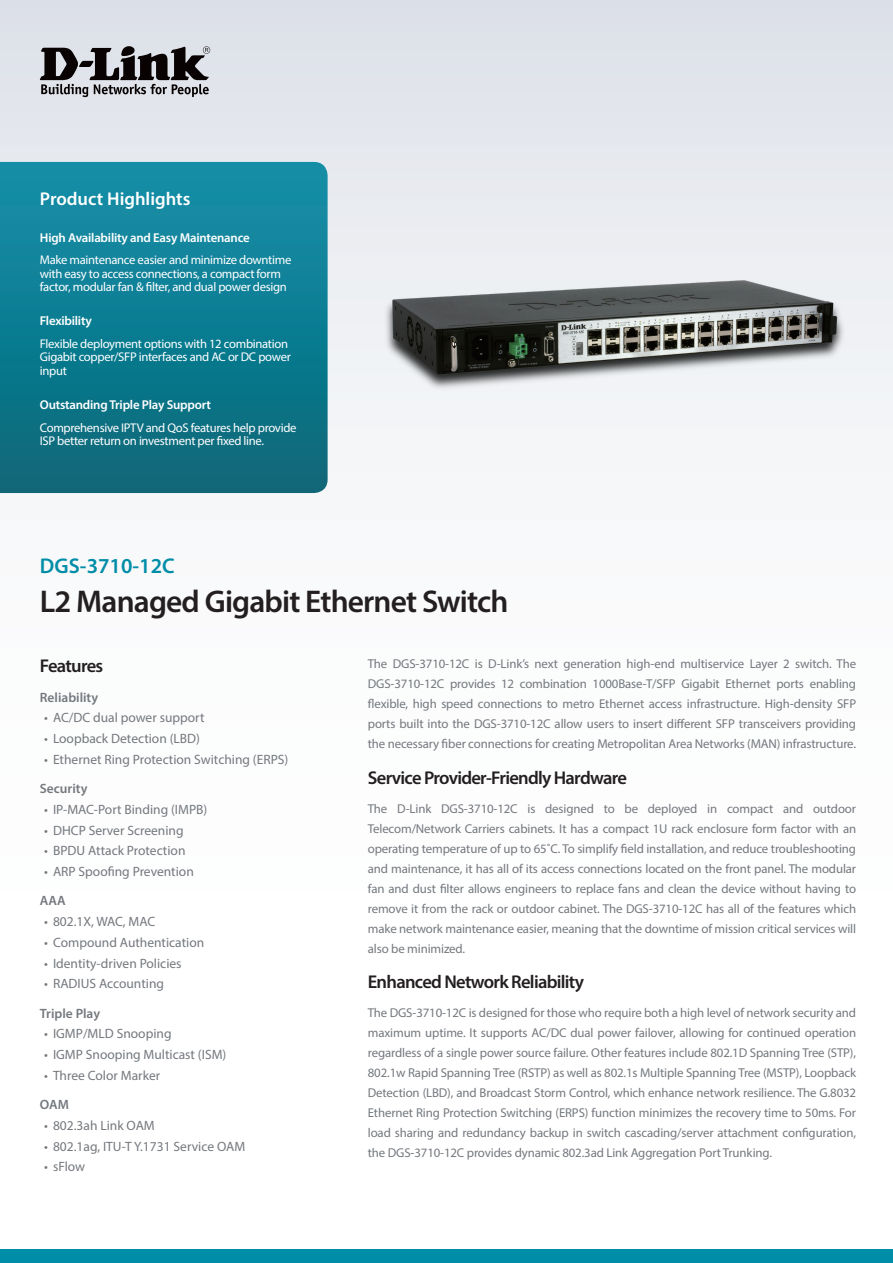
<style>
.page{position:relative;width:893px;height:1263px;background:#fff}
.page>*{position:absolute;margin:0;border:0;box-sizing:border-box;transform-origin:0 0}
.t1{font:600 31.5px "Myriad Pro";letter-spacing:-.025em;color:#231f20}
.t2{font:600 21.3px "Myriad Pro";color:#008da8}
.t3{font:600 18.6px "Myriad Pro";letter-spacing:-.04em;color:#231f20}
.t4{font:600 18.6px "Myriad Pro";color:#fff}
.t5{font:13.5px "Myriad Pro";color:#74787d}
.t6{font:600 13.5px "Myriad Pro";color:#74787d}
.t7{font:12.9px/20px "Myriad Pro";letter-spacing:-.01em;color:#74787d;text-align:justify}
.t8{font:600 12.9px "Myriad Pro";letter-spacing:-.015em;color:#fff}
.t9{font:12.6px/13.5px "Myriad Pro";letter-spacing:-.025em;color:#fff}
</style>
<div class="page">
<div style="left:0;top:0;width:893px;height:1084px;background:linear-gradient(to bottom,#e3e6ec,#fff)"></div>
<div style="left:0;top:1249px;width:893px;height:14px;background:#008da8"></div>
<svg style="left:0;top:162px;width:328px;height:331px;background:#0f7c90"></svg>
<svg style="left:40px;top:46px;width:170px;height:51px;background:#807f83"></svg>
<img style="left:373px;top:260px;width:483px;height:134px">
<h3 class="t4" style="left:40px;top:187px;width:152px">Product Highlights</h3>
<p class="t8" style="left:40px;top:229px;width:211px">High Availability and Easy Maintenance</p>
<p class="t9" style="left:40px;top:253px;width:253px">Make maintenance easier and minimize downtime with easy to access connections, a compact form factor, modular fan &amp; filter, and dual power design</p>
<p class="t8" style="left:40px;top:313px;width:53px">Flexibility</p>
<p class="t9" style="left:40px;top:337px;width:252px">Flexible deployment options with 12 combination<br>Gigabit copper/SFP interfaces and AC or DC power input</p>
<p class="t8" style="left:40px;top:397px;width:173px">Outstanding Triple Play Support</p>
<p class="t9" style="left:40px;top:421px;width:258px">Comprehensive IPTV and QoS features help provide<br>ISP better return on investment per fixed line.</p>
<h2 class="t2" style="left:40px;top:552px;width:136px">DGS-3710-12C</h2>
<h1 class="t1" style="left:40px;top:582px;width:470px">L2 Managed Gigabit Ethernet Switch</h1>
<h3 class="t3" style="left:40px;top:654px;width:65px">Features</h3>
<p class="t6" style="left:40px;top:688px;width:60px">Reliability</p>
<p class="t5" style="left:44px;top:709px;width:162px">• AC/DC dual power support</p>
<p class="t5" style="left:44px;top:730px;width:157px">• Loopback Detection (LBD)</p>
<p class="t5" style="left:44px;top:751px;width:246px">• Ethernet Ring Protection Switching (ERPS)</p>
<p class="t6" style="left:40px;top:780px;width:49px">Security</p>
<p class="t5" style="left:44px;top:801px;width:165px">• IP-MAC-Port Binding (IMPB)</p>
<p class="t5" style="left:44px;top:822px;width:141px">• DHCP Server Screening</p>
<p class="t5" style="left:44px;top:842px;width:143px">• BPDU Attack Protection</p>
<p class="t5" style="left:44px;top:863px;width:151px">• ARP Spoofing Prevention</p>
<p class="t6" style="left:40px;top:892px;width:27px">AAA</p>
<p class="t5" style="left:44px;top:913px;width:113px">• 802.1X, WAC, MAC</p>
<p class="t5" style="left:44px;top:934px;width:162px">• Compound Authentication</p>
<p class="t5" style="left:44px;top:955px;width:139px">• Identity-driven Policies</p>
<p class="t5" style="left:44px;top:975px;width:121px">• RADIUS Accounting</p>
<p class="t6" style="left:40px;top:1004px;width:62px">Triple Play</p>
<p class="t5" style="left:44px;top:1025px;width:129px">• IGMP/MLD Snooping</p>
<p class="t5" style="left:44px;top:1046px;width:184px">• IGMP Snooping Multicast (ISM)</p>
<p class="t5" style="left:44px;top:1067px;width:118px">• Three Color Marker</p>
<p class="t6" style="left:40px;top:1096px;width:31px">OAM</p>
<p class="t5" style="left:44px;top:1117px;width:112px">• 802.3ah Link OAM</p>
<p class="t5" style="left:44px;top:1138px;width:203px">• 802.1ag, ITU-T Y.1731 Service OAM</p>
<p class="t5" style="left:44px;top:1158px;width:43px">• sFlow</p>
<p class="t7" style="left:368px;top:654px;width:490px">The DGS-3710-12C is D-Link’s next generation high-end multiservice Layer 2 switch. The DGS-3710-12C provides 12 combination 1000Base-T/SFP Gigabit Ethernet ports enabling flexible, high speed connections to metro Ethernet access infrastructure. High-density SFP ports built into the DGS-3710-12C allow users to insert different SFP transceivers providing the necessary fiber connections for creating Metropolitan Area Networks (MAN) infrastructure.</p>
<h3 class="t3" style="left:368px;top:766px;width:261px">Service Provider-Friendly Hardware</h3>
<p class="t7" style="left:368px;top:798px;width:490px">The D-Link DGS-3710-12C is designed to be deployed in compact and outdoor Telecom/Network Carriers cabinets. It has a compact 1U rack enclosure form factor with an operating temperature of up to 65˚C. To simplify field installation, and reduce troubleshooting and maintenance, it has all of its access connections located on the front panel. The modular fan and dust filter allows engineers to replace fans and clean the device without having to remove it from the rack or outdoor cabinet. The DGS-3710-12C has all of the features which make network maintenance easier, meaning that the downtime of mission critical services will also be minimized.</p>
<h3 class="t3" style="left:368px;top:970px;width:218px">Enhanced Network Reliability</h3>
<p class="t7" style="left:368px;top:1003px;width:490px">The DGS-3710-12C is designed for those who require both a high level of network security and maximum uptime. It supports AC/DC dual power failover, allowing for continued operation regardless of a single power source failure. Other features include 802.1D Spanning Tree (STP), 802.1w Rapid Spanning Tree (RSTP) as well as 802.1s Multiple Spanning Tree (MSTP), Loopback Detection (LBD), and Broadcast Storm Control, which enhance network resilience. The G.8032<br>Ethernet Ring Protection Switching (ERPS) function minimizes the recovery time to 50ms. For load sharing and redundancy backup in switch cascading/server attachment configuration, the DGS-3710-12C provides dynamic 802.3ad Link Aggregation Port Trunking.</p>
</div>
